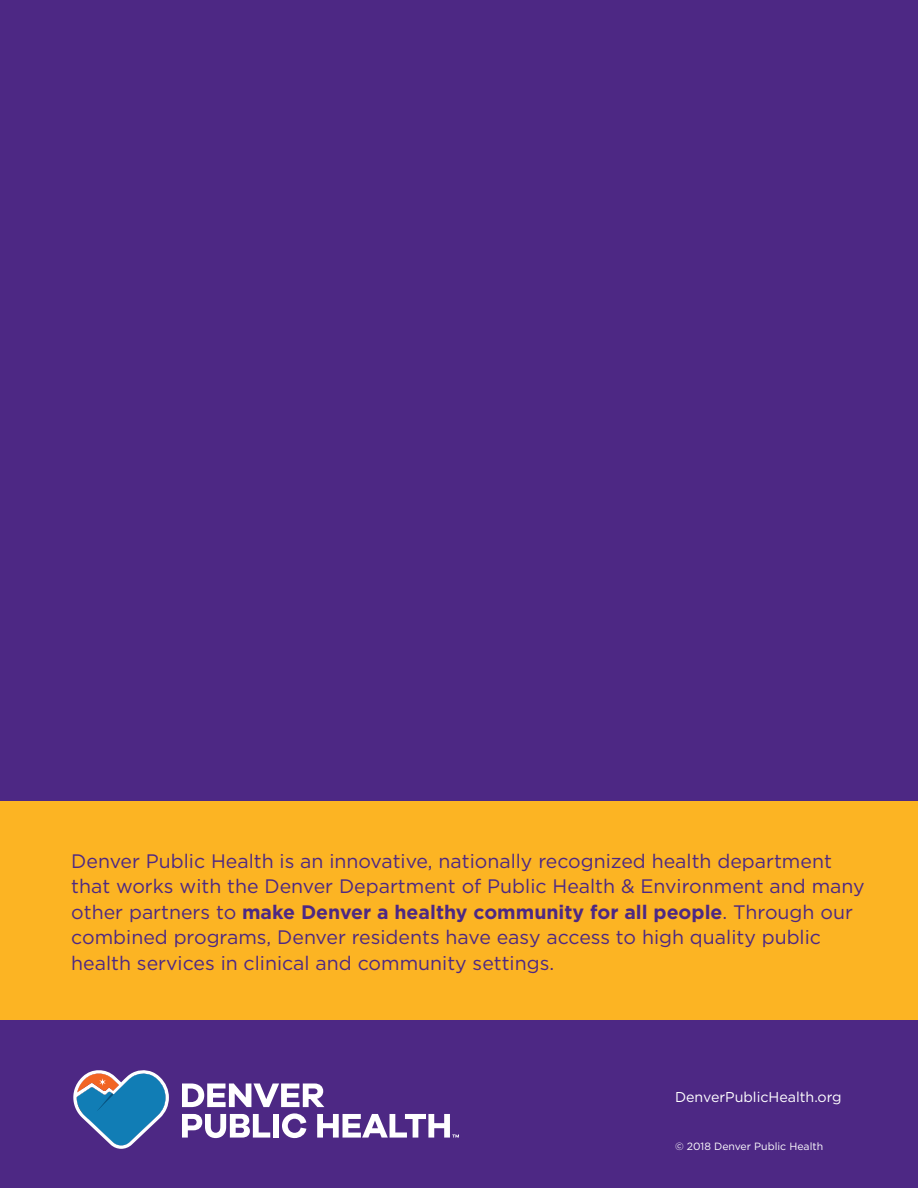
<style>
.page{position:relative;width:918px;height:1188px;background:#4d2884}
.page>*{position:absolute;margin:0;border:0;box-sizing:border-box;transform-origin:0 0}
.Text{font:19.5px/25.5px "Gotham";color:#4d2884}
.Text-2{font:14.25px "Gotham";color:#fff}
.Text-3{font:10.5px "Gotham";color:#fff}
.s1{font-weight:700}
</style>
<div class="page">
<div style="left:0;top:802px;width:918px;height:218px;background:#fcb423"></div>
<svg style="left:182px;top:1084px;width:142px;height:23px"></svg>
<svg style="left:182px;top:1114px;width:88px;height:24px"></svg>
<div style="left:273px;top:1114px;width:6px;height:24px;background:#fff"></div>
<svg style="left:282px;top:1113px;width:24px;height:25px"></svg>
<svg style="left:317px;top:1114px;width:142px;height:24px"></svg>
<svg style="left:73px;top:1070px;width:96px;height:79px"></svg>
<p class="Text" style="left:71px;top:848px;width:795px">Denver Public Health is an innovative, nationally recognized health department that works with the Denver Department of Public Health &amp; Environment and many other partners to <span class="s1">make Denver a healthy community for all people</span>. Through our combined programs, Denver residents have easy access to high quality public health services in clinical and community settings.</p>
<p class="Text-2" style="left:675px;top:1088px;width:168px">DenverPublicHealth.org</p>
<p class="Text-3" style="left:675px;top:1140px;width:150px">© 2018 Denver Public Health</p>
</div>
